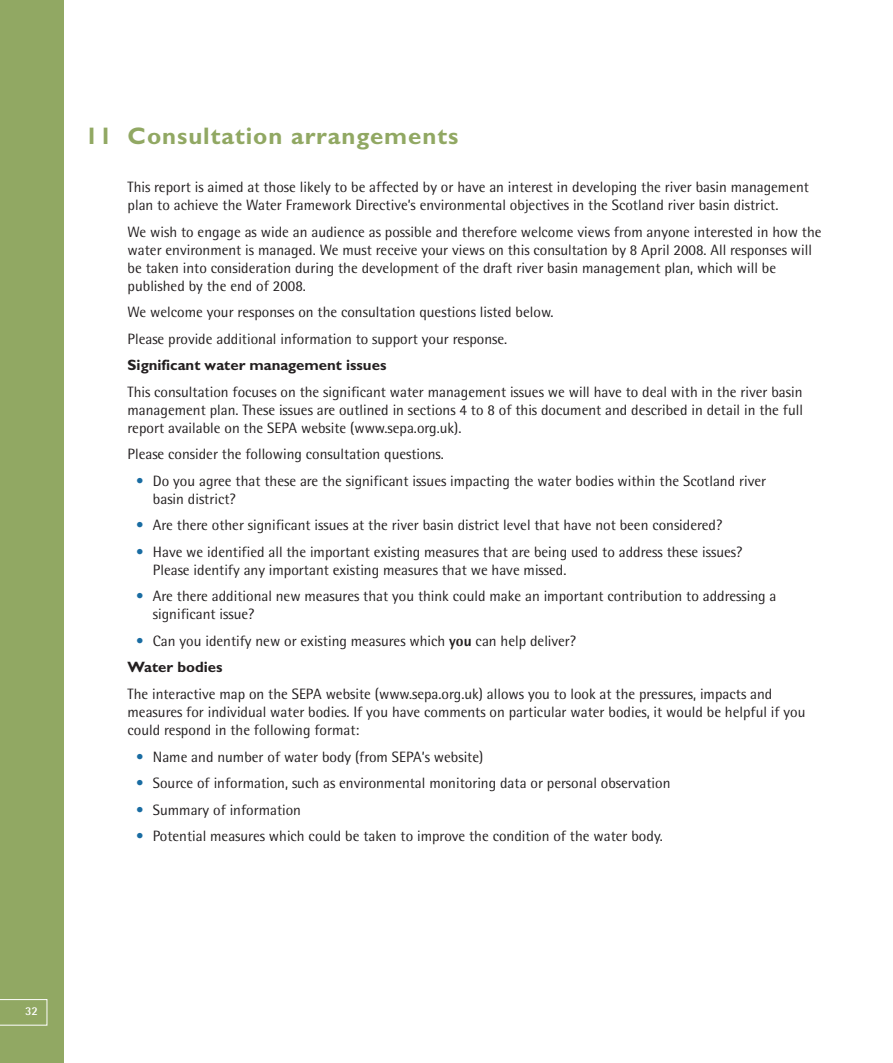
<style>
.page{position:relative;width:893px;height:1063px;background:#fff}
.page>*{position:absolute;margin:0;border:0;box-sizing:border-box;transform-origin:0 0}
.t1{font:700 24px "Gill Sans";letter-spacing:.04em;color:#91a863}
.t2{font:15px/18px "Rotis Semi Sans";color:#231f20}
.t3{font:700 15px "Gill Sans";color:#231f20}
.t4{font:700 12px "Rotis Semi Sans";color:#fff}
.s1{color:#196ca2}
.s2{font-weight:800}
</style>
<div class="page">
<div style="left:0;top:0;width:64px;height:1063px;background:#91a863"></div>
<svg style="left:0;top:999px;width:47px;height:27px"></svg>
<h1 class="t1" style="left:85px;top:127px;width:375px">11 Consultation arrangements</h1>
<p class="t2" style="left:128px;top:180px;width:683px">This report is aimed at those likely to be affected by or have an interest in developing the river basin management plan to achieve the Water Framework Directive’s environmental objectives in the Scotland river basin district.</p>
<p class="t2" style="left:128px;top:224px;width:695px">We wish to engage as wide an audience as possible and therefore welcome views from anyone interested in how the water environment is managed. We must receive your views on this consultation by 8 April 2008. All responses will be taken into consideration during the development of the draft river basin management plan, which will be published by the end of 2008.</p>
<p class="t2" style="left:128px;top:300px;width:427px;line-height:26.5px">We welcome your responses on the consultation questions listed below.<br>Please provide additional information to support your response.</p>
<p class="t3" style="left:128px;top:359px;width:260px">Significant water management issues</p>
<p class="t2" style="left:128px;top:384px;width:677px;text-align:justify">This consultation focuses on the significant water management issues we will have to deal with in the river basin management plan. These issues are outlined in sections 4 to 8 of this document and described in detail in the full report available on the SEPA website (www.sepa.org.uk).</p>
<p class="t2" style="left:128px;top:447px;width:318px">Please consider the following consultation questions.</p>
<p class="t2" style="left:153px;top:473px;width:615px;text-indent:-17px"><span class="s1">•</span> Do you agree that these are the significant issues impacting the water bodies within the Scotland river basin district?</p>
<p class="t2" style="left:136px;top:518px;width:588px"><span class="s1">•</span> Are there other significant issues at the river basin district level that have not been considered?</p>
<p class="t2" style="left:153px;top:544px;width:591px;text-indent:-17px"><span class="s1">•</span> Have we identified all the important existing measures that are being used to address these issues?<br>Please identify any important existing measures that we have missed.</p>
<p class="t2" style="left:153px;top:589px;width:625px;text-indent:-17px"><span class="s1">•</span> Are there additional new measures that you think could make an important contribution to addressing a significant issue?</p>
<p class="t2" style="left:136px;top:633px;width:441px"><span class="s1">•</span> Can you identify new or existing measures which <span class="s2">you</span> can help deliver?</p>
<p class="t3" style="left:128px;top:662px;width:96px">Water bodies</p>
<p class="t2" style="left:128px;top:686px;width:679px">The interactive map on the SEPA website (www.sepa.org.uk) allows you to look at the pressures, impacts and measures for individual water bodies. If you have comments on particular water bodies, it would be helpful if you could respond in the following format:</p>
<p class="t2" style="left:136px;top:749px;width:349px"><span class="s1">•</span> Name and number of water body (from SEPA’s website)</p>
<p class="t2" style="left:136px;top:775px;width:536px"><span class="s1">•</span> Source of information, such as environmental monitoring data or personal observation</p>
<p class="t2" style="left:136px;top:802px;width:167px"><span class="s1">•</span> Summary of information</p>
<p class="t2" style="left:136px;top:828px;width:528px"><span class="s1">•</span> Potential measures which could be taken to improve the condition of the water body.</p>
<p class="t4" style="left:25px;top:1007px;width:14px">32</p>
</div>
